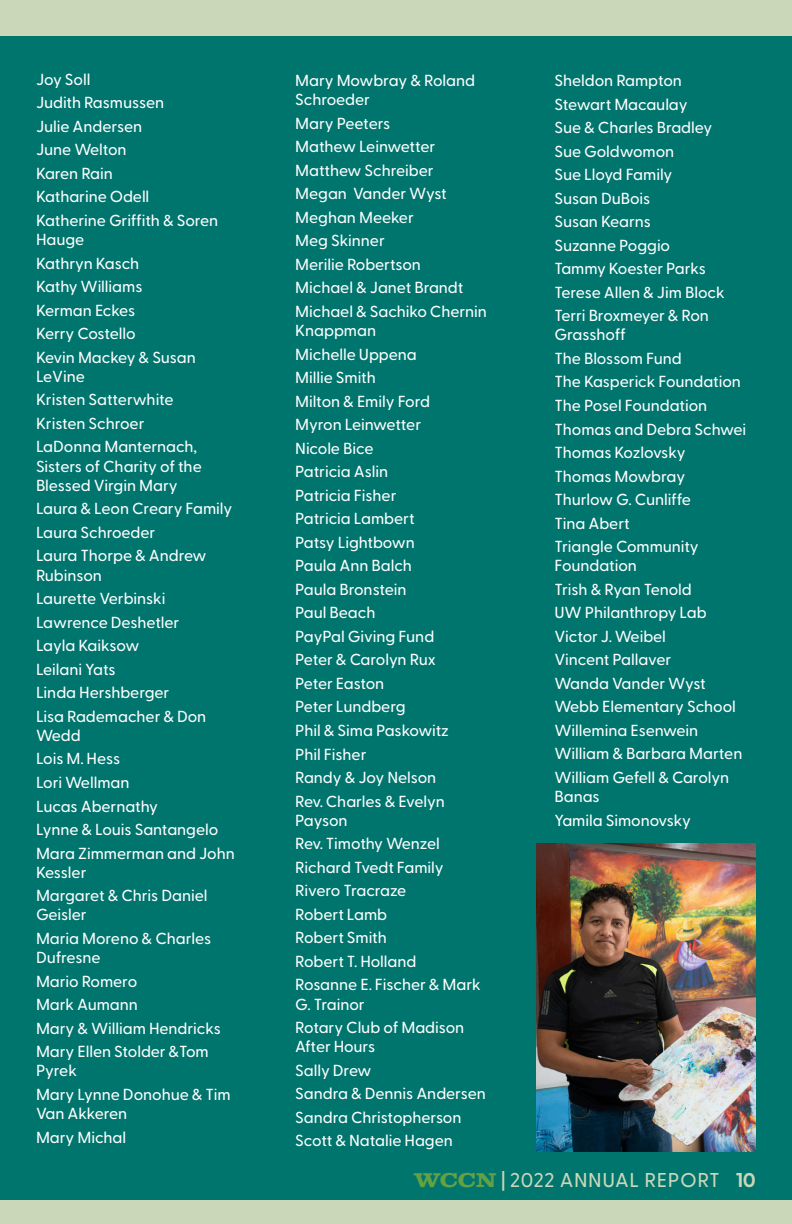
<style>
.page{position:relative;width:792px;height:1224px;background:#00756e}
.page>*{position:absolute;margin:0;border:0;box-sizing:border-box;transform-origin:0 0}
.t1{font:500 20px "Greycliff CF";letter-spacing:.03em;color:#cad7b9}
.t2{font:700 20px "Greycliff CF";color:#cad7b9}
.t3{font:500 16px/19.2px "Greycliff CF";letter-spacing:-.005em;color:#fff}
.s1{font-family:"Clarendon Wide";font-weight:700;color:#63a143}
</style>
<div class="page">
<div style="left:0;top:1201px;width:792px;height:23px;background:#cad7b9"></div>
<div style="left:0;top:0;width:792px;height:36px;background:#cad7b9"></div>
<img style="left:536px;top:844px;width:220px;height:308px">
<p class="t3" style="left:36px;top:69px;width:56px">Joy Soll</p>
<p class="t3" style="left:36px;top:92px;width:130px">Judith Rasmussen</p>
<p class="t3" style="left:36px;top:116px;width:108px">Julie Andersen</p>
<p class="t3" style="left:36px;top:139px;width:92px">June Welton</p>
<p class="t3" style="left:36px;top:163px;width:78px">Karen Rain</p>
<p class="t3" style="left:36px;top:186px;width:115px">Katharine Odell</p>
<p class="t3" style="left:36px;top:210px;width:184px">Katherine Griffith &amp; Soren<br>Hauge</p>
<p class="t3" style="left:36px;top:252px;width:105px">Kathryn Kasch</p>
<p class="t3" style="left:36px;top:276px;width:108px">Kathy Williams</p>
<p class="t3" style="left:36px;top:299px;width:101px">Kerman Eckes</p>
<p class="t3" style="left:36px;top:323px;width:101px">Kerry Costello</p>
<p class="t3" style="left:36px;top:346px;width:161px">Kevin Mackey &amp; Susan<br>LeVine</p>
<p class="t3" style="left:36px;top:389px;width:139px">Kristen Satterwhite</p>
<p class="t3" style="left:36px;top:413px;width:110px">Kristen Schroer</p>
<p class="t3" style="left:36px;top:436px;width:167px">LaDonna Manternach,<br>Sisters of Charity of the<br>Blessed Virgin Mary</p>
<p class="t3" style="left:36px;top:498px;width:198px">Laura &amp; Leon Creary Family</p>
<p class="t3" style="left:36px;top:522px;width:121px">Laura Schroeder</p>
<p class="t3" style="left:36px;top:545px;width:172px">Laura Thorpe &amp; Andrew<br>Rubinson</p>
<p class="t3" style="left:36px;top:588px;width:131px">Laurette Verbinski</p>
<p class="t3" style="left:36px;top:611px;width:145px">Lawrence Deshetler</p>
<p class="t3" style="left:36px;top:635px;width:105px">Layla Kaiksow</p>
<p class="t3" style="left:36px;top:658px;width:81px">Leilani Yats</p>
<p class="t3" style="left:36px;top:682px;width:135px">Linda Hershberger</p>
<p class="t3" style="left:36px;top:705px;width:172px">Lisa Rademacher &amp; Don<br>Wedd</p>
<p class="t3" style="left:36px;top:748px;width:86px">Lois M. Hess</p>
<p class="t3" style="left:36px;top:772px;width:95px">Lori Wellman</p>
<p class="t3" style="left:36px;top:795px;width:123px">Lucas Abernathy</p>
<p class="t3" style="left:36px;top:819px;width:184px">Lynne &amp; Louis Santangelo</p>
<p class="t3" style="left:36px;top:842px;width:200px">Mara Zimmerman and John<br>Kessler</p>
<p class="t3" style="left:36px;top:885px;width:173px">Margaret &amp; Chris Daniel<br>Geisler</p>
<p class="t3" style="left:36px;top:928px;width:177px">Maria Moreno &amp; Charles<br>Dufresne</p>
<p class="t3" style="left:36px;top:970px;width:103px">Mario Romero</p>
<p class="t3" style="left:36px;top:994px;width:103px">Mark Aumann</p>
<p class="t3" style="left:36px;top:1017px;width:186px">Mary &amp; William Hendricks</p>
<p class="t3" style="left:36px;top:1041px;width:174px">Mary Ellen Stolder &amp;Tom<br>Pyrek</p>
<p class="t3" style="left:36px;top:1084px;width:196px">Mary Lynne Donohue &amp; Tim<br>Van Akkeren</p>
<p class="t3" style="left:36px;top:1126px;width:92px">Mary Michal</p>
<p class="t3" style="left:295px;top:70px;width:181px">Mary Mowbray &amp; Roland<br>Schroeder</p>
<p class="t3" style="left:295px;top:112px;width:97px">Mary Peeters</p>
<p class="t3" style="left:295px;top:136px;width:142px">Mathew Leinwetter</p>
<p class="t3" style="left:295px;top:160px;width:140px">Matthew Schreiber</p>
<p class="t3" style="left:295px;top:183px;width:153px">Megan Vander Wyst</p>
<p class="t3" style="left:295px;top:207px;width:120px">Meghan Meeker</p>
<p class="t3" style="left:295px;top:230px;width:91px">Meg Skinner</p>
<p class="t3" style="left:295px;top:254px;width:127px">Merilie Robertson</p>
<p class="t3" style="left:295px;top:277px;width:170px">Michael &amp; Janet Brandt</p>
<p class="t3" style="left:295px;top:301px;width:193px">Michael &amp; Sachiko Chernin<br>Knappman</p>
<p class="t3" style="left:295px;top:343px;width:123px">Michelle Uppena</p>
<p class="t3" style="left:295px;top:367px;width:82px">Millie Smith</p>
<p class="t3" style="left:295px;top:390px;width:136px">Milton &amp; Emily Ford</p>
<p class="t3" style="left:295px;top:414px;width:127px">Myron Leinwetter</p>
<p class="t3" style="left:295px;top:437px;width:80px">Nicole Bice</p>
<p class="t3" style="left:295px;top:461px;width:94px">Patricia Aslin</p>
<p class="t3" style="left:295px;top:484px;width:103px">Patricia Fisher</p>
<p class="t3" style="left:295px;top:508px;width:121px">Patricia Lambert</p>
<p class="t3" style="left:295px;top:532px;width:121px">Patsy Lightbown</p>
<p class="t3" style="left:295px;top:555px;width:118px">Paula Ann Balch</p>
<p class="t3" style="left:295px;top:579px;width:113px">Paula Bronstein</p>
<p class="t3" style="left:295px;top:602px;width:82px">Paul Beach</p>
<p class="t3" style="left:295px;top:626px;width:141px">PayPal Giving Fund</p>
<p class="t3" style="left:295px;top:649px;width:142px">Peter &amp; Carolyn Rux</p>
<p class="t3" style="left:295px;top:673px;width:91px">Peter Easton</p>
<p class="t3" style="left:295px;top:696px;width:112px">Peter Lundberg</p>
<p class="t3" style="left:295px;top:720px;width:155px">Phil &amp; Sima Paskowitz</p>
<p class="t3" style="left:295px;top:743px;width:73px">Phil Fisher</p>
<p class="t3" style="left:295px;top:767px;width:143px">Randy &amp; Joy Nelson</p>
<p class="t3" style="left:295px;top:790px;width:151px">Rev. Charles &amp; Evelyn<br>Payson</p>
<p class="t3" style="left:295px;top:833px;width:146px">Rev. Timothy Wenzel</p>
<p class="t3" style="left:295px;top:856px;width:150px">Richard Tvedt Family</p>
<p class="t3" style="left:295px;top:880px;width:113px">Rivero Tracraze</p>
<p class="t3" style="left:295px;top:904px;width:94px">Robert Lamb</p>
<p class="t3" style="left:295px;top:927px;width:93px">Robert Smith</p>
<p class="t3" style="left:295px;top:951px;width:123px">Robert T. Holland</p>
<p class="t3" style="left:295px;top:974px;width:187px">Rosanne E. Fischer &amp; Mark<br>G. Trainor</p>
<p class="t3" style="left:295px;top:1017px;width:171px">Rotary Club of Madison<br>After Hours</p>
<p class="t3" style="left:295px;top:1060px;width:78px">Sally Drew</p>
<p class="t3" style="left:295px;top:1083px;width:192px">Sandra &amp; Dennis Andersen</p>
<p class="t3" style="left:295px;top:1107px;width:168px">Sandra Christopherson</p>
<p class="t3" style="left:295px;top:1130px;width:159px">Scott &amp; Natalie Hagen</p>
<p class="t3" style="left:554px;top:70px;width:129px">Sheldon Rampton</p>
<p class="t3" style="left:554px;top:93px;width:135px">Stewart Macaulay</p>
<p class="t3" style="left:554px;top:117px;width:159px">Sue &amp; Charles Bradley</p>
<p class="t3" style="left:554px;top:140px;width:121px">Sue Goldwomon</p>
<p class="t3" style="left:554px;top:164px;width:119px">Sue Lloyd Family</p>
<p class="t3" style="left:554px;top:187px;width:97px">Susan DuBois</p>
<p class="t3" style="left:554px;top:211px;width:98px">Susan Kearns</p>
<p class="t3" style="left:554px;top:234px;width:117px">Suzanne Poggio</p>
<p class="t3" style="left:554px;top:258px;width:153px">Tammy Koester Parks</p>
<p class="t3" style="left:554px;top:281px;width:172px">Terese Allen &amp; Jim Block</p>
<p class="t3" style="left:554px;top:305px;width:156px">Terri Broxmeyer &amp; Ron<br>Grasshoff</p>
<p class="t3" style="left:554px;top:348px;width:129px">The Blossom Fund</p>
<p class="t3" style="left:554px;top:371px;width:188px">The Kasperick Foundation</p>
<p class="t3" style="left:554px;top:395px;width:154px">The Posel Foundation</p>
<p class="t3" style="left:554px;top:418px;width:193px">Thomas and Debra Schwei</p>
<p class="t3" style="left:554px;top:442px;width:133px">Thomas Kozlovsky</p>
<p class="t3" style="left:554px;top:465px;width:132px">Thomas Mowbray</p>
<p class="t3" style="left:554px;top:489px;width:138px">Thurlow G. Cunliffe</p>
<p class="t3" style="left:554px;top:512px;width:77px">Tina Abert</p>
<p class="t3" style="left:554px;top:536px;width:146px">Triangle Community<br>Foundation</p>
<p class="t3" style="left:554px;top:579px;width:139px">Trish &amp; Ryan Tenold</p>
<p class="t3" style="left:554px;top:602px;width:154px">UW Philanthropy Lab</p>
<p class="t3" style="left:554px;top:626px;width:113px">Victor J. Weibel</p>
<p class="t3" style="left:554px;top:649px;width:118px">Vincent Pallaver</p>
<p class="t3" style="left:554px;top:673px;width:153px">Wanda Vander Wyst</p>
<p class="t3" style="left:554px;top:696px;width:183px">Webb Elementary School</p>
<p class="t3" style="left:554px;top:720px;width:145px">Willemina Esenwein</p>
<p class="t3" style="left:554px;top:743px;width:189px">William &amp; Barbara Marten</p>
<p class="t3" style="left:554px;top:767px;width:176px">William Gefell &amp; Carolyn<br>Banas</p>
<p class="t3" style="left:554px;top:809px;width:138px">Yamila Simonovsky</p>
<p class="t1" style="left:414px;top:1165px;width:307px"><span class="s1">WCCN</span> | 2022 ANNUAL REPORT</p>
<p class="t2" style="left:736px;top:1164px;width:22px">10</p>
</div>
